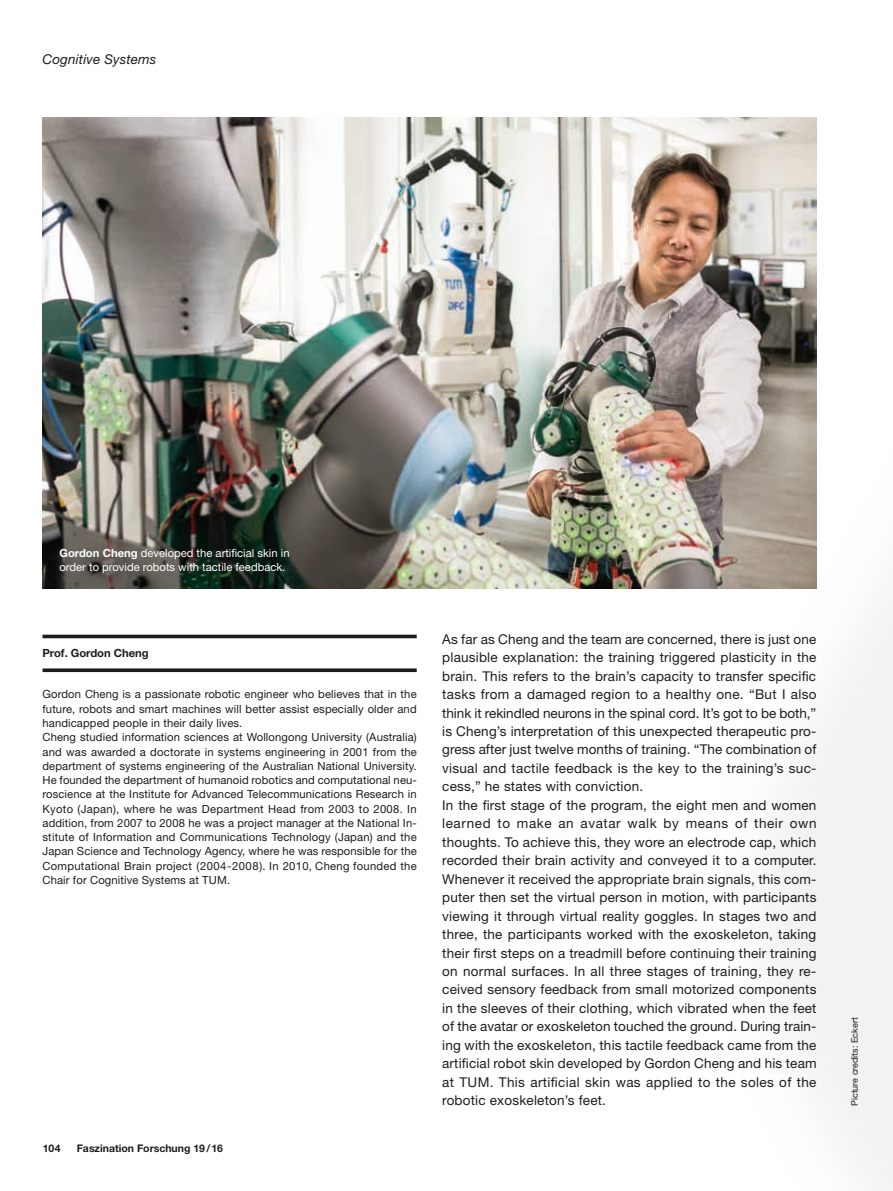
<style>
.page{position:relative;width:893px;height:1191px;background:#fff}
.page>*{position:absolute;margin:0;border:0;box-sizing:border-box;transform-origin:0 0}
.t1{font:13.5px/18.5px "Helvetica Neue LT Std";letter-spacing:.015em;color:#1d1d1b}
.t2{font:italic 13.5px "Helvetica Neue LT Std";letter-spacing:.01em;color:#1d1d1b}
.t3{font:11.25px/14.2px "Helvetica Neue LT Std";letter-spacing:.01em;color:#1d1d1b}
.t4{font:11.25px/14.2px "Helvetica Neue LT Std";color:#fff}
.t5{font:700 11.25px "Helvetica Neue LT Std";letter-spacing:-.005em;color:#1d1d1b}
.t6{font:700 10.5px "Helvetica Neue LT Std";color:#1d1d1b}
.t7{font:9px "Helvetica Neue LT Std";color:#1d1d1b}
.s1{font-weight:700}
</style>
<div class="page">
<img style="left:703px;top:117px;width:190px;height:1074px">
<img style="left:43px;top:117px;width:773px;height:471px">
<svg style="left:43px;top:634px;width:374px;height:4px"></svg>
<svg style="left:43px;top:668px;width:374px;height:4px"></svg>
<p class="t2" style="left:43px;top:51px;width:115px">Cognitive Systems</p>
<p class="t4" style="left:60px;top:546px;width:232px"><span class="s1">Gordon Cheng</span> developed the artificial skin in order to provide robots with tactile feedback.</p>
<p class="t5" style="left:43px;top:646px;width:108px">Prof. Gordon Cheng</p>
<p class="t3" style="left:43px;top:687px;width:376px">Gordon Cheng is a passionate robotic engineer who believes that in the future, robots and smart machines will better assist especially older and handicapped people in their daily lives.<br>Cheng studied information sciences at Wollongong University (Australia) and was awarded a doctorate in systems engineering in 2001 from the department of systems engineering of the Australian National University.<br>He founded the department of humanoid robotics and computational neu&shy;roscience at the Institute for Advanced Telecommunications Research in Kyoto (Japan), where he was Department Head from 2003 to 2008. In addition, from 2007 to 2008 he was a project manager at the National In&shy;stitute of Information and Communications Technology (Japan) and the Japan Science and Technology Agency, where he was responsible for the Computational Brain project (2004-2008). In 2010, Cheng founded the Chair for Cognitive Systems at TUM.</p>
<p class="t6" style="left:43px;top:1141px;width:19px">104</p>
<p class="t6" style="left:77px;top:1141px;width:148px">Faszination Forschung 19/16</p>
<p class="t1" style="left:442px;top:629px;width:376px">As far as Cheng and the team are concerned, there is just one plausible explanation: the training triggered plasticity in the brain. This refers to the brain’s capacity to transfer specific tasks from a damaged region to a healthy one. “But I also think it rekindled neurons in the spinal cord. It’s got to be both,” is Cheng’s interpretation of this unexpected therapeutic pro&shy;gress after just twelve months of training. “The combination of visual and tactile feedback is the key to the training’s suc&shy;cess,” he states with conviction.<br>In the first stage of the program, the eight men and women learned to make an avatar walk by means of their own thoughts. To achieve this, they wore an electrode cap, which recorded their brain activity and conveyed it to a computer.<br>Whenever it received the appropriate brain signals, this com&shy;puter then set the virtual person in motion, with participants viewing it through virtual reality goggles. In stages two and three, the participants worked with the exoskeleton, taking their first steps on a treadmill before continuing their training on normal surfaces. In all three stages of training, they re&shy;ceived sensory feedback from small motorized components in the sleeves of their clothing, which vibrated when the feet of the avatar or exoskeleton touched the ground. During train&shy;ing with the exoskeleton, this tactile feedback came from the artificial robot skin developed by Gordon Cheng and his team at TUM. This artificial skin was applied to the soles of the robotic exoskeleton’s feet.</p>
<p class="t7" style="left:849px;top:1106px;width:90px;rotate:-90deg">Picture credits: Eckert</p>
</div>
